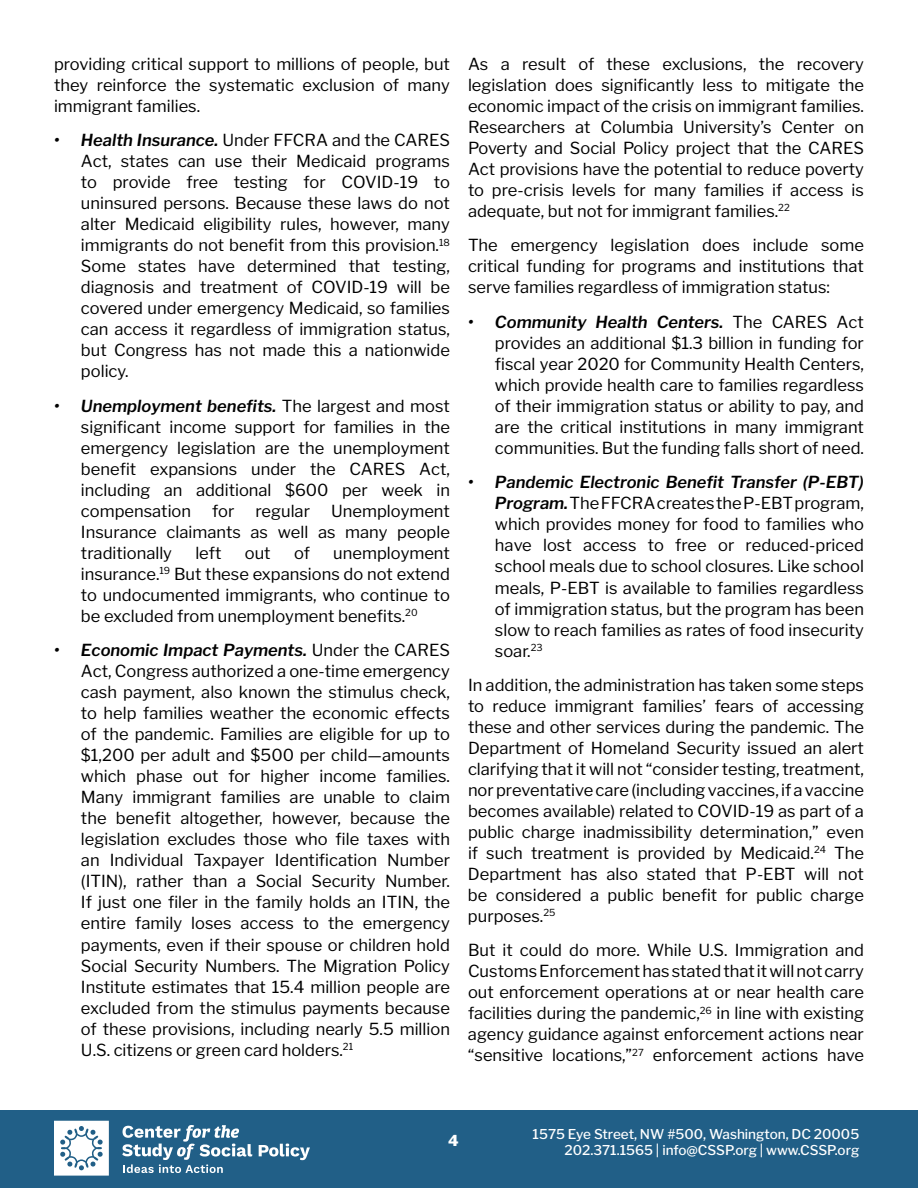
<style>
.page{position:relative;width:918px;height:1188px;background:#fff}
.page>*{position:absolute;margin:0;border:0;box-sizing:border-box;transform-origin:0 0}
.t1{font:16.5px/21px "Libre Franklin";color:#000;text-align:justify}
.t2{font:800 15px "Libre Franklin";color:#fff}
.t3{font:500 13.5px/16.2px "Libre Franklin";color:#fff;text-align:right}
.s1{font-weight:600;font-style:italic}
</style>
<div class="page">
<div style="left:0;top:1110px;width:918px;height:78px;background:#215f87"></div>
<svg style="left:259px;top:1144px;width:51px;height:16px"></svg>
<svg style="left:122px;top:1125px;width:130px;height:48px"></svg>
<svg style="left:54px;top:1121px;width:55px;height:55px"></svg>
<p class="t1" style="left:54px;top:53px;width:398px">providing critical support to millions of people, but they reinforce the systematic exclusion of many immigrant families.</p>
<p class="t1" style="left:81px;top:130px;width:371px;text-indent:-27px"><span class="s1">• Health Insurance.</span> Under FFCRA and the CARES Act, states can use their Medicaid programs to provide free testing for COVID-19 to uninsured persons. Because these laws do not alter Medicaid eligibility rules, however, many immigrants do not benefit from this provision.<sup>18<br></sup>Some states have determined that testing, diagnosis and treatment of COVID-19 will be covered under emergency Medicaid, so families can access it regardless of immigration status, but Congress has not made this a nationwide policy.</p>
<p class="t1" style="left:81px;top:395px;width:371px;text-indent:-27px"><span class="s1">• Unemployment benefits.</span> The largest and most significant income support for families in the emergency legislation are the unemployment benefit expansions under the CARES Act, including an additional $600 per week in compensation</p>
<p class="t1" style="left:81px;top:501px;width:371px;text-indent:250px">Unemployment Insurance claimants as well as many people traditionally</p>
<p class="t1" style="left:212px;top:501px;width:24px">for</p>
<p class="t1" style="left:256px;top:501px;width:56px">regular</p>
<p class="t1" style="left:81px;top:543px;width:371px;text-indent:252px">unemployment insurance.<sup>19</sup> But these expansions do not extend to undocumented immigrants, who continue to be excluded from unemployment benefits.<sup>20</sup></p>
<p class="t1" style="left:81px;top:640px;width:371px;text-indent:-27px"><span class="s1">• Economic Impact Payments.</span> Under the CARES Act, Congress authorized a one-time emergency cash payment, also known the stimulus check, to help families weather the economic effects of the pandemic. Families are eligible for up to $1,200 per adult and $500 per child—amounts which phase out for higher income families.<br>Many immigrant families are unable to claim the benefit altogether, however, because the legislation excludes those who file taxes with an Individual Taxpayer Identification Number (ITIN), rather than a Social Security Number.<br>If just one filer in the family holds an ITIN, the entire family loses access to the emergency payments, even if their spouse or children hold Social Security Numbers. The Migration Policy Institute estimates that 15.4 million people are excluded from the stimulus payments because of these provisions, including nearly 5.5 million U.S. citizens or green card holders.<sup>21</sup></p>
<p class="t1" style="left:195px;top:543px;width:28px">left</p>
<p class="t1" style="left:245px;top:543px;width:27px">out</p>
<p class="t1" style="left:294px;top:543px;width:17px">of</p>
<p class="t1" style="left:468px;top:53px;width:398px">As a result of these exclusions, the recovery legislation does significantly less to mitigate the economic impact of the crisis on immigrant families.<br>Researchers at Columbia University’s Center on Poverty and Social Policy project that the CARES Act provisions have the potential to reduce poverty to pre-crisis levels for many families if access is adequate, but not for immigrant families.<sup>22</sup></p>
<p class="t1" style="left:468px;top:235px;width:397px">The emergency legislation does include some critical funding for programs and institutions that serve families regardless of immigration status:</p>
<p class="t1" style="left:495px;top:311px;width:371px;text-indent:-27px"><span class="s1">• Community Health Centers.</span> The CARES Act provides an additional $1.3 billion in funding for fiscal year 2020 for Community Health Centers, which provide health care to families regardless of their immigration status or ability to pay, and are the critical institutions in many immigrant communities. But the funding falls short of need.</p>
<p class="t1" style="left:495px;top:472px;width:371px;text-indent:-27px"><span class="s1">• Pandemic Electronic Benefit Transfer (P-EBT)<br>Program.</span> The FFCRA creates the P-EBT program, which provides money for food to families who have lost access to free or reduced-priced school meals due to school closures. Like school meals, P-EBT is available to families regardless of immigration status, but the program has been slow to reach families as rates of food insecurity soar.<sup>23</sup></p>
<p class="t1" style="left:468px;top:674px;width:398px">In addition, the administration has taken some steps to reduce immigrant families’ fears of accessing these and other services during the pandemic. The Department of Homeland Security issued an alert clarifying that it will not “consider testing, treatment, nor preventative care (including vaccines, if a vaccine becomes available) related to COVID-19 as part of a public charge inadmissibility determination,” even if such treatment is provided by Medicaid.<sup>24</sup> The Department has also stated that P-EBT will not be considered a public benefit for public charge purposes.<sup>25</sup></p>
<p class="t1" style="left:468px;top:940px;width:398px">But it could do more. While U.S. Immigration and Customs Enforcement has stated that it will not carry out enforcement operations at or near health care facilities during the pandemic,<sup>26</sup> in line with existing agency guidance against enforcement actions near “sensitive locations,”<sup>27</sup> enforcement actions have</p>
<p class="t2" style="left:448px;top:1131px;width:12px">4</p>
<p class="t3" style="left:533px;top:1126px;width:328px">1575 Eye Street, NW #500, Washington, DC 20005<br>202.371.1565 | info@CSSP.org | www.CSSP.org</p>
</div>
